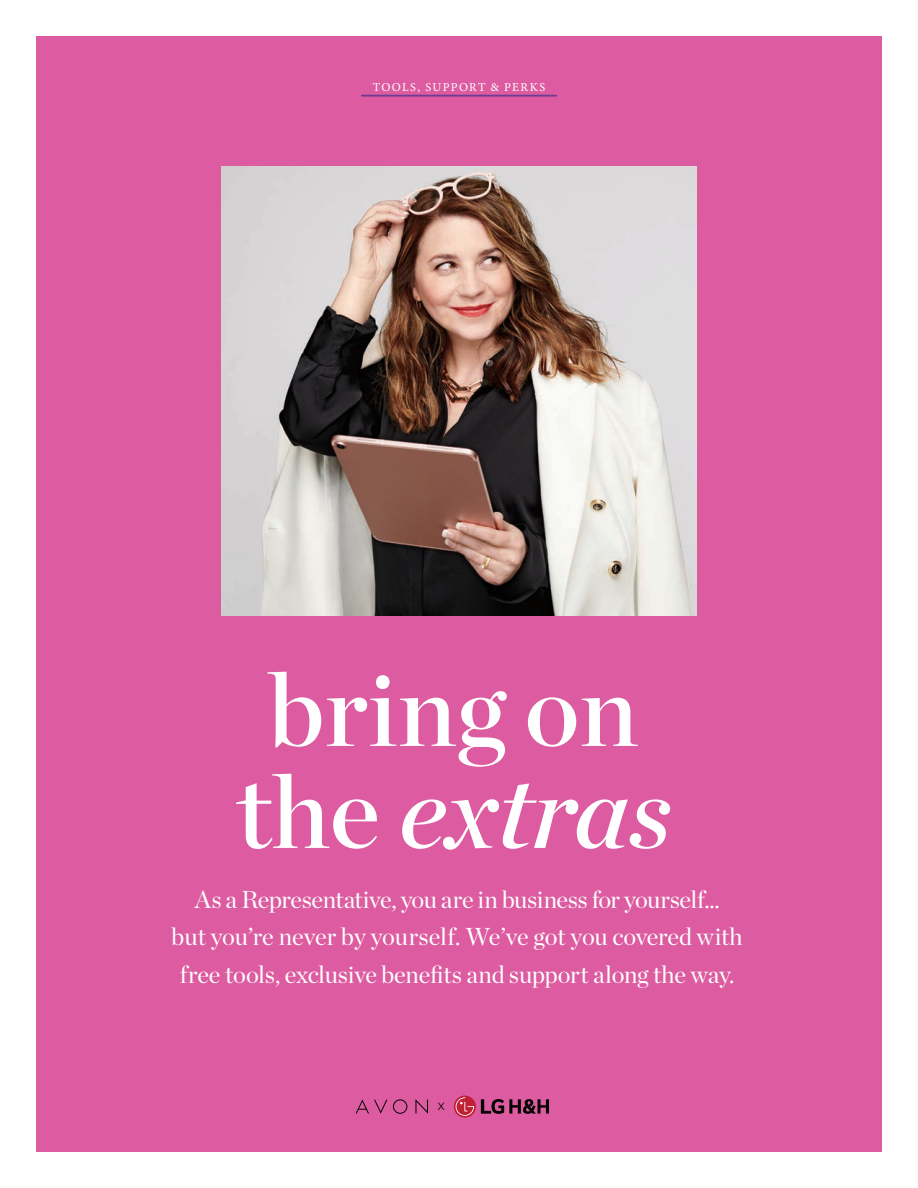
<style>
.page{position:relative;width:918px;height:1188px;background:#fff}
.page>*{position:absolute;margin:0;border:0;box-sizing:border-box;transform-origin:0 0}
.t1{font:103.5px/102px "Chronicle Display Semi";color:#fff;text-align:center}
.t2{font:24.45px/37.5px "Chronicle Display";letter-spacing:-.01em;color:#fff;text-align:center}
.t3{font:12.15px "Minion Pro";letter-spacing:.11em;color:#fff}
.t4{font:10.35px "Gotham";color:#040503}
.s1{font-style:italic}
</style>
<div class="page">
<div style="left:36px;top:36px;width:846px;height:1116px;background:#dd5ca1"></div>
<img style="left:222px;top:166px;width:474px;height:450px">
<hr style="left:361px;top:95px;width:196px;height:2px;background:#6d3d93">
<svg style="left:393px;top:1099px;width:14px;height:15px"></svg>
<svg style="left:356px;top:1100px;width:31px;height:13px"></svg>
<svg style="left:415px;top:1099px;width:13px;height:14px"></svg>
<svg style="left:454px;top:1096px;width:22px;height:22px"></svg>
<svg style="left:456px;top:1097px;width:19px;height:19px"></svg>
<svg style="left:481px;top:1099px;width:68px;height:15px"></svg>
<p class="t3" style="left:373px;top:79px;width:174px">TOOLS, SUPPORT &amp; PERKS</p>
<h1 class="t1" style="left:236px;top:651px;width:437px">bring on the <span class="s1">extras</span></h1>
<p class="t2" style="left:172px;top:879px;width:573px">As a Representative, you are in business for yourself...<br>but you’re never by yourself. We’ve got you covered with free tools, exclusive benefits and support along the way.</p>
<p class="t4" style="left:438px;top:1101px;width:9px">X</p>
</div>
